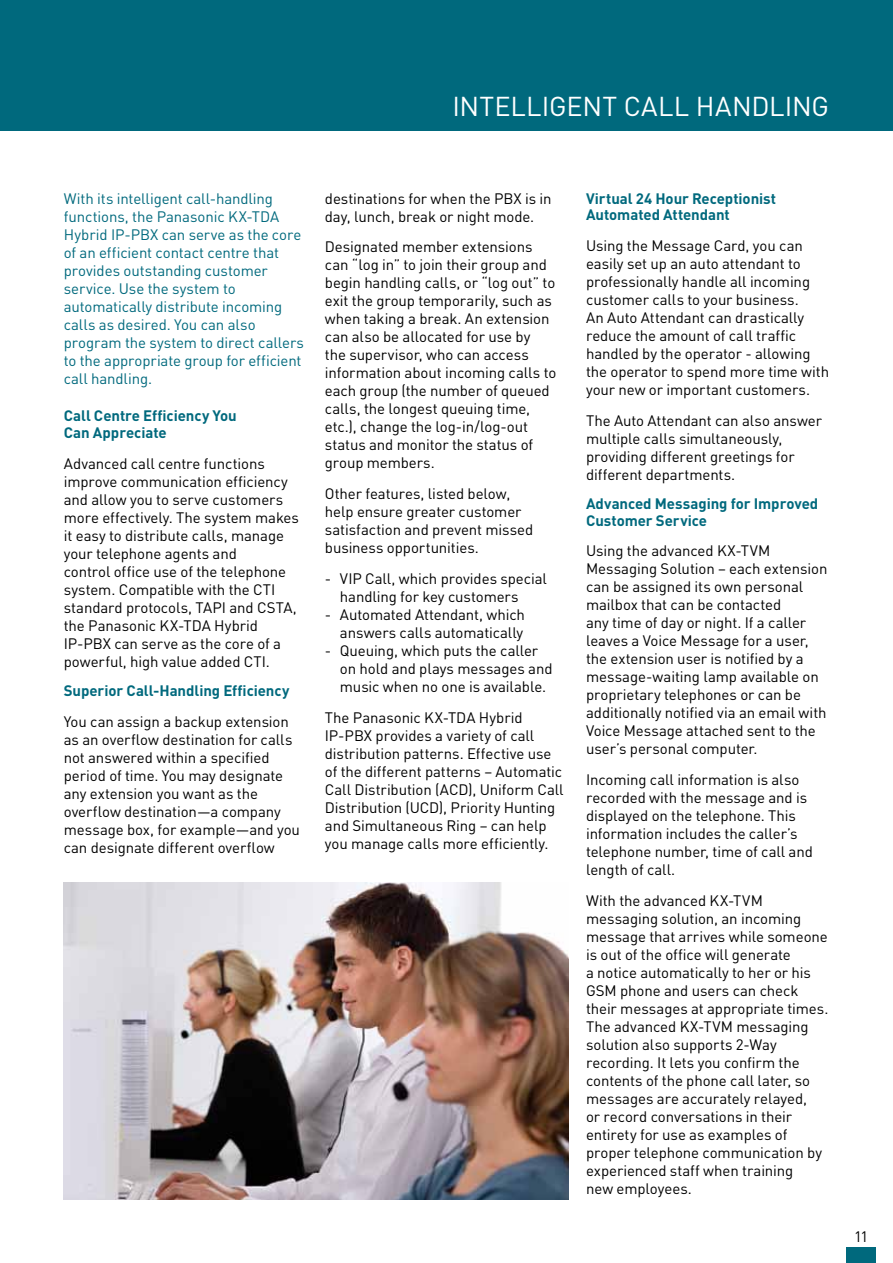
<style>
.page{position:relative;width:893px;height:1263px;background:#fff}
.page>*{position:absolute;margin:0;border:0;box-sizing:border-box;transform-origin:0 0}
.t1{font:27px "DIN";color:#fff}
.t2{font:15px/18px "DIN";letter-spacing:-.005em;color:#000}
.t3{font:15px/18px "DIN";letter-spacing:-.005em;color:#00697d}
.t4{font:700 15px/16.5px "DIN";letter-spacing:-.005em;color:#00697d}
</style>
<div class="page">
<div style="left:0;top:0;width:893px;height:131px;background:#00697d"></div>
<img style="left:64px;top:883px;width:504px;height:316px">
<div style="left:846px;top:1247px;width:30px;height:16px;background:#00697d"></div>
<h1 class="t1" style="left:452px;top:90px;width:16px">intelligent</h1>
<h1 class="t1" style="left:624px;top:90px;width:17px">call</h1>
<h1 class="t1" style="left:696px;top:90px;width:18px">handling</h1>
<p class="t3" style="left:64px;top:189px;width:242px">With its intelligent call-handling functions, the Panasonic KX-TDA<br>Hybrid IP-PBX can serve as the core of an efficient contact centre that provides outstanding customer service. Use the system to automatically distribute incoming calls as desired. You can also program the system to direct callers to the appropriate group for efficient call handling.</p>
<p class="t4" style="left:64px;top:407px;width:175px">Call Centre Efficiency You<br>Can Appreciate</p>
<p class="t2" style="left:64px;top:454px;width:237px">Advanced call centre functions improve communication efficiency and allow you to serve customers more effectively. The system makes it easy to distribute calls, manage your telephone agents and<br>control office use of the telephone system. Compatible with the CTI standard protocols, TAPI and CSTA, the Panasonic KX-TDA Hybrid<br>IP-PBX can serve as the core of a powerful, high value added CTI.</p>
<p class="t4" style="left:64px;top:681px;width:227px">Superior Call-Handling Efficiency</p>
<p class="t2" style="left:64px;top:712px;width:238px">You can assign a backup extension as an overflow destination for calls not answered within a specified period of time. You may designate any extension you want as the overflow destination—a company message box, for example—and you can designate different overflow</p>
<p class="t2" style="left:325px;top:189px;width:228px">destinations for when the PBX is in day, lunch, break or night mode.</p>
<p class="t2" style="left:325px;top:238px;width:233px">Designated member extensions can “log in” to join their group and begin handling calls, or “log out” to exit the group temporarily, such as when taking a break. An extension can also be allocated for use by<br>the supervisor, who can access information about incoming calls to each group (the number of queued calls, the longest queuing time, etc.), change the log-in/log-out status and monitor the status of group members.</p>
<p class="t2" style="left:325px;top:484px;width:210px">Other features, listed below, help ensure greater customer satisfaction and prevent missed business opportunities.</p>
<p class="t2" style="left:340px;top:569px;width:208px;text-indent:-15px">- VIP Call, which provides special handling for key customers</p>
<p class="t2" style="left:325px;top:605px;width:202px;text-align:right">- Automated Attendant, which answers calls automatically</p>
<p class="t2" style="left:340px;top:641px;width:214px;text-indent:-15px">- Queuing, which puts the caller on hold and plays messages and music when no one is available.</p>
<p class="t2" style="left:325px;top:708px;width:240px">The Panasonic KX-TDA Hybrid IP-PBX provides a variety of call distribution patterns. Effective use of the different patterns – Automatic Call Distribution (ACD), Uniform Call Distribution (UCD), Priority Hunting and Simultaneous Ring – can help you manage calls more efficiently.</p>
<p class="t4" style="left:586px;top:189px;width:192px">Virtual 24 Hour Receptionist<br>Automated Attendant</p>
<p class="t2" style="left:586px;top:236px;width:245px">Using the Message Card, you can easily set up an auto attendant to professionally handle all incoming customer calls to your business.<br>An Auto Attendant can drastically reduce the amount of call traffic handled by the operator - allowing the operator to spend more time with your new or important customers.</p>
<p class="t2" style="left:586px;top:411px;width:237px">The Auto Attendant can also answer multiple calls simultaneously, providing different greetings for different departments.</p>
<p class="t4" style="left:586px;top:495px;width:234px">Advanced Messaging for Improved<br>Customer Service</p>
<p class="t2" style="left:586px;top:542px;width:243px">Using the advanced KX-TVM<br>Messaging Solution – each extension can be assigned its own personal mailbox that can be contacted<br>any time of day or night. If a caller leaves a Voice Message for a user, the extension user is notified by a message-waiting lamp available on proprietary telephones or can be additionally notified via an email with<br>Voice Message attached sent to the user’s personal computer.</p>
<p class="t2" style="left:586px;top:770px;width:228px">Incoming call information is also recorded with the message and is displayed on the telephone. This information includes the caller’s telephone number, time of call and length of call.</p>
<p class="t2" style="left:586px;top:891px;width:244px">With the advanced KX-TVM messaging solution, an incoming message that arrives while someone is out of the office will generate<br>a notice automatically to her or his<br>GSM phone and users can check their messages at appropriate times.<br>The advanced KX-TVM messaging solution also supports 2-Way recording. It lets you confirm the contents of the phone call later, so messages are accurately relayed,<br>or record conversations in their entirety for use as examples of proper telephone communication by experienced staff when training<br>new employees.</p>
<p class="t2" style="left:854px;top:1227px;width:16px">11</p>
</div>
